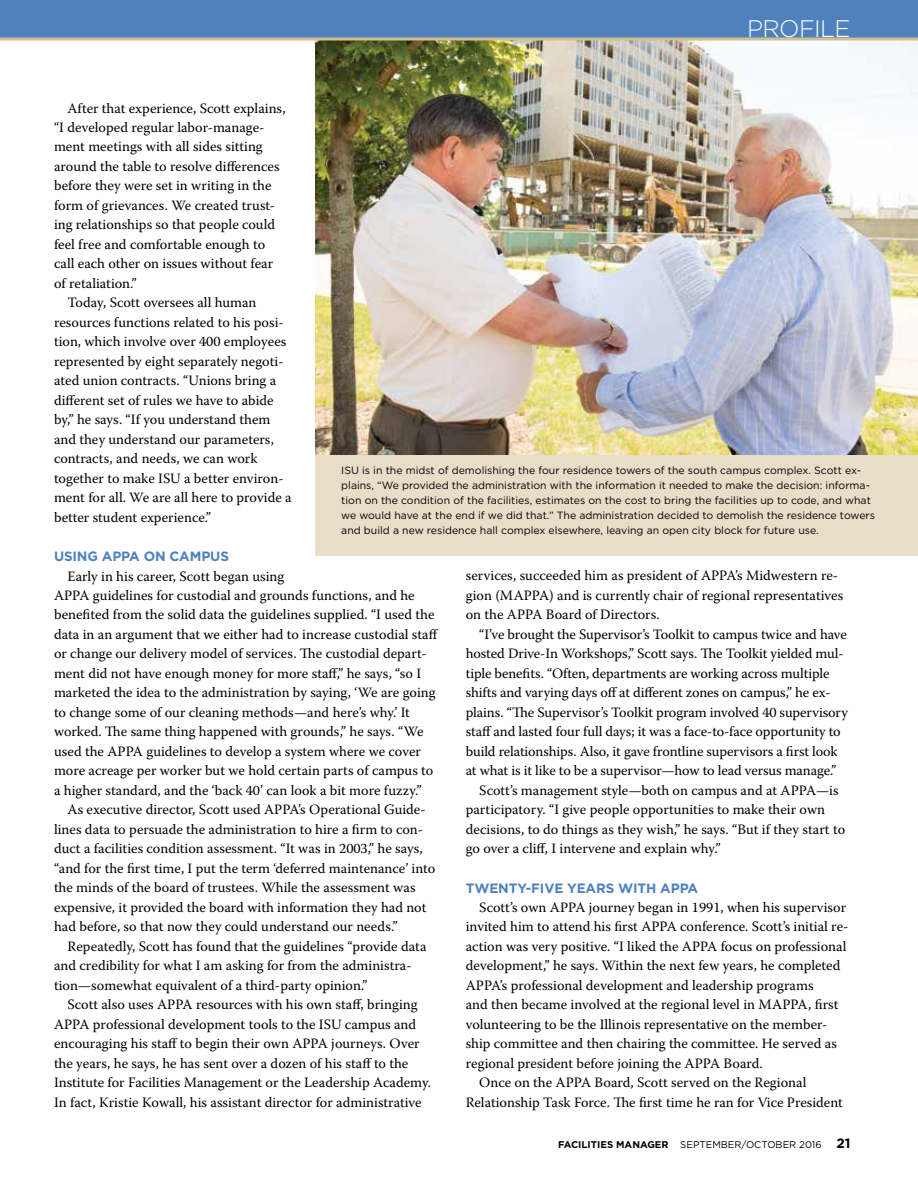
<style>
.page{position:relative;width:918px;height:1188px;background:#fff}
.page>*{position:absolute;margin:0;border:0;box-sizing:border-box;transform-origin:0 0}
.t1{font:300 24px "Gotham";letter-spacing:-.025em;color:#fff}
.t2{font:14.25px/19.5px "Warnock Pro";color:#000}
.t3{font:700 13.5px "Gotham";letter-spacing:-.01em;color:#4e81be}
.t4{font:10.5px/15px "Gotham";color:#000}
.t5{font:9.75px "Gotham";color:#000}
.s1{font-weight:700}
.s2{font-weight:700;font-size:13.5px}
</style>
<div class="page">
<div style="left:315px;top:0;width:603px;height:556px;background:#e8ddc7"></div>
<img style="left:315px;top:40px;width:603px;height:415px">
<svg style="left:0;top:0;width:918px;height:40px;background:#5684ba"></svg>
<h1 class="t1" style="left:747px;top:16px;width:105px">PROFILE</h1>
<p class="t2" style="left:68px;top:98px;width:220px">After that experience, Scott explains,</p>
<p class="t2" style="left:54px;top:117px;width:212px">“I developed regular labor-manage-</p>
<p class="t2" style="left:54px;top:137px;width:210px">ment meetings with all sides sitting</p>
<p class="t2" style="left:54px;top:156px;width:227px">around the table to resolve differences</p>
<p class="t2" style="left:54px;top:176px;width:219px">before they were set in writing in the</p>
<p class="t2" style="left:54px;top:195px;width:223px">form of grievances. We created trust-</p>
<p class="t2" style="left:54px;top:215px;width:223px">ing relationships so that people could</p>
<p class="t2" style="left:54px;top:234px;width:213px">feel free and comfortable enough to</p>
<p class="t2" style="left:54px;top:254px;width:221px">call each other on issues without fear</p>
<p class="t2" style="left:54px;top:273px;width:84px">of retaliation.”</p>
<p class="t2" style="left:68px;top:293px;width:191px">Today, Scott oversees all human</p>
<p class="t2" style="left:54px;top:312px;width:231px">resources functions related to his posi-</p>
<p class="t2" style="left:54px;top:332px;width:234px">tion, which involve over 400 employees</p>
<p class="t2" style="left:54px;top:351px;width:231px">represented by eight separately negoti-</p>
<p class="t2" style="left:54px;top:371px;width:224px">ated union contracts. “Unions bring a</p>
<p class="t2" style="left:54px;top:390px;width:221px">different set of rules we have to abide</p>
<p class="t2" style="left:54px;top:410px;width:218px">by,” he says. “If you understand them</p>
<p class="t2" style="left:54px;top:429px;width:222px">and they understand our parameters,</p>
<p class="t2" style="left:54px;top:449px;width:205px">contracts, and needs, we can work</p>
<p class="t2" style="left:54px;top:468px;width:231px">together to make ISU a better environ-</p>
<p class="t2" style="left:54px;top:488px;width:239px">ment for all. We are all here to provide a</p>
<p class="t2" style="left:54px;top:507px;width:159px">better student experience.”</p>
<p class="t3" style="left:54px;top:547px;width:176px">USING APPA ON CAMPUS</p>
<p class="t2" style="left:54px;top:566px;width:386px;text-indent:13px">Early in his career, Scott began using<br>APPA guidelines for custodial and grounds functions, and he benefited from the solid data the guidelines supplied. “I used the data in an argument that we either had to increase custodial staff or change our delivery model of services. The custodial depart&shy;ment did not have enough money for more staff,” he says, “so I marketed the idea to the administration by saying, ‘We are going to change some of our cleaning methods—and here’s why.’ It worked. The same thing happened with grounds,” he says. “We used the APPA guidelines to develop a system where we cover more acreage per worker but we hold certain parts of campus to a higher standard, and the ‘back 40’ can look a bit more fuzzy.”</p>
<p class="t2" style="left:54px;top:800px;width:383px;text-indent:13px">As executive director, Scott used APPA’s Operational Guide&shy;lines data to persuade the administration to hire a firm to con&shy;duct a facilities condition assessment. “It was in 2003,” he says, “and for the first time, I put the term ‘deferred maintenance’ into the minds of the board of trustees. While the assessment was expensive, it provided the board with information they had not had before, so that now they could understand our needs.”</p>
<p class="t2" style="left:54px;top:936px;width:374px;text-indent:13px">Repeatedly, Scott has found that the guidelines “provide data and credibility for what I am asking for from the administra&shy;tion—somewhat equivalent of a third-party opinion.”</p>
<p class="t2" style="left:54px;top:995px;width:379px;text-indent:13px">Scott also uses APPA resources with his own staff, bringing APPA professional development tools to the ISU campus and encouraging his staff to begin their own APPA journeys. Over the years, he says, he has sent over a dozen of his staff to the Institute for Facilities Management or the Leadership Academy.<br>In fact, Kristie Kowall, his assistant director for administrative</p>
<p class="t4" style="left:341px;top:462px;width:535px">ISU is in the midst of demolishing the four residence towers of the south campus complex. Scott ex&shy;plains, “We provided the administration with the information it needed to make the decision: informa&shy;tion on the condition of the facilities, estimates on the cost to bring the facilities up to code, and what we would have at the end if we did that.” The administration decided to demolish the residence towers and build a new residence hall complex elsewhere, leaving an open city block for future use.</p>
<p class="t2" style="left:466px;top:566px;width:379px">services, succeeded him as president of APPA’s Midwestern re&shy;gion (MAPPA) and is currently chair of regional representatives on the APPA Board of Directors.</p>
<p class="t2" style="left:479px;top:624px;width:369px">“I’ve brought the Supervisor’s Toolkit to campus twice and have</p>
<p class="t2" style="left:466px;top:644px;width:379px">hosted Drive-In Workshops,” Scott says. The Toolkit yielded mul-</p>
<p class="t2" style="left:466px;top:663px;width:365px">tiple benefits. “Often, departments are working across multiple</p>
<p class="t2" style="left:466px;top:683px;width:366px">shifts and varying days off at different zones on campus,” he ex-</p>
<p class="t2" style="left:466px;top:702px;width:384px">plains. “The Supervisor’s Toolkit program involved 40 supervisory</p>
<p class="t2" style="left:466px;top:722px;width:376px">staff and lasted four full days; it was a face-to-face opportunity to</p>
<p class="t2" style="left:466px;top:741px;width:373px">build relationships. Also, it gave frontline supervisors a first look</p>
<p class="t2" style="left:466px;top:761px;width:372px">at what is it like to be a supervisor—how to lead versus manage.”</p>
<p class="t2" style="left:479px;top:780px;width:361px">Scott’s management style—both on campus and at APPA—is</p>
<p class="t2" style="left:466px;top:800px;width:361px">participatory. “I give people opportunities to make their own</p>
<p class="t2" style="left:466px;top:819px;width:381px">decisions, to do things as they wish,” he says. “But if they start to</p>
<p class="t2" style="left:466px;top:839px;width:257px">go over a cliff, I intervene and explain why.”</p>
<p class="t3" style="left:466px;top:879px;width:234px">TWENTY-FIVE YEARS WITH APPA</p>
<p class="t2" style="left:479px;top:897px;width:368px">Scott’s own APPA journey began in 1991, when his supervisor</p>
<p class="t2" style="left:466px;top:917px;width:384px">invited him to attend his first APPA conference. Scott’s initial re-</p>
<p class="t2" style="left:466px;top:936px;width:382px">action was very positive. “I liked the APPA focus on professional</p>
<p class="t2" style="left:466px;top:956px;width:376px">development,” he says. Within the next few years, he completed</p>
<p class="t2" style="left:466px;top:975px;width:349px">APPA’s professional development and leadership programs</p>
<p class="t2" style="left:466px;top:995px;width:374px">and then became involved at the regional level in MAPPA, first</p>
<p class="t2" style="left:466px;top:1014px;width:363px">volunteering to be the Illinois representative on the member-</p>
<p class="t2" style="left:466px;top:1034px;width:373px">ship committee and then chairing the committee. He served as</p>
<p class="t2" style="left:466px;top:1053px;width:299px">regional president before joining the APPA Board.</p>
<p class="t2" style="left:479px;top:1073px;width:329px">Once on the APPA Board, Scott served on the Regional</p>
<p class="t2" style="left:466px;top:1092px;width:379px">Relationship Task Force. The first time he ran for Vice President</p>
<p class="t5" style="left:558px;top:1139px;width:294px"><span class="s1">FACILITIES MANAGER</span> SEPTEMBER/OCTOBER 2016 <span class="s2">21</span></p>
</div>
